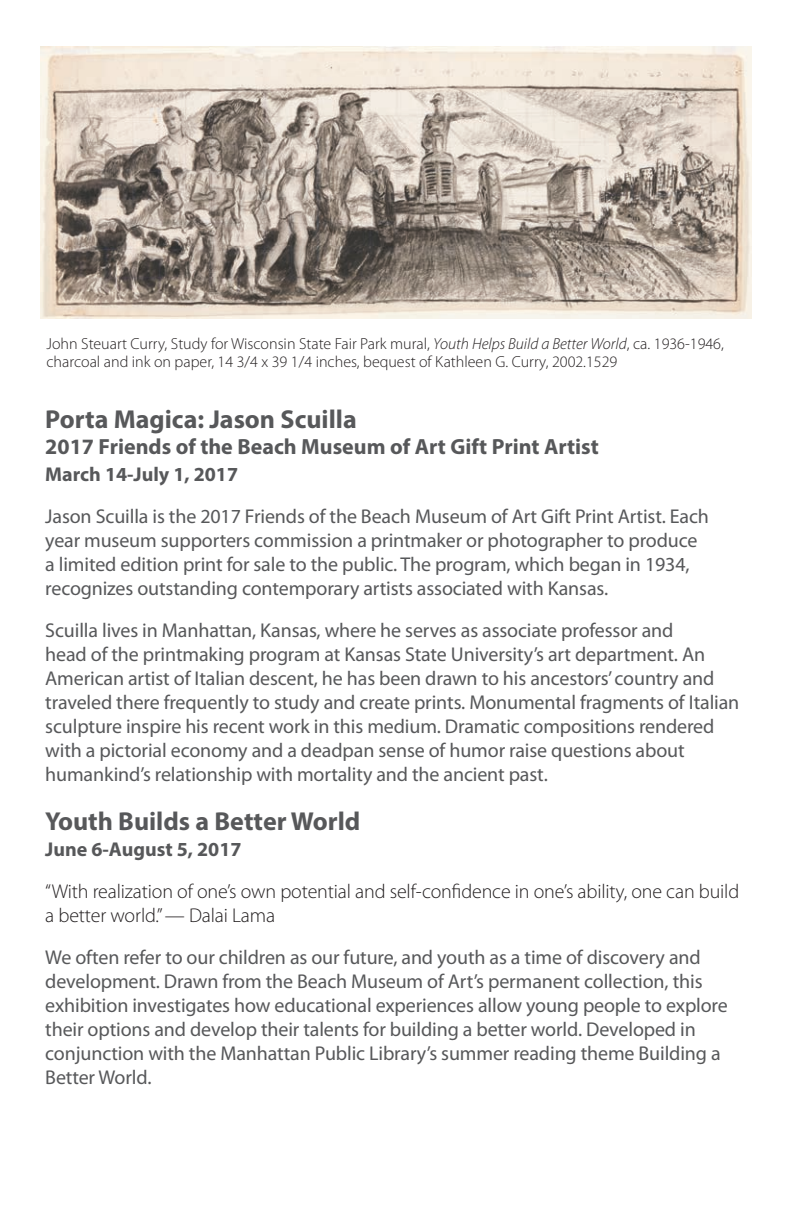
<style>
.page{position:relative;width:792px;height:1224px;background:#fff}
.page>*{position:absolute;margin:0;border:0;box-sizing:border-box;transform-origin:0 0}
.t1{font:700 26px "Myriad Pro";color:#57585a}
.t2{font:700 22px "Myriad Pro";color:#57585a}
.t3{font:20px/24px "Myriad Pro";letter-spacing:-.005em;color:#57585a}
.t4{font:300 20px/24px "Myriad Pro";letter-spacing:-.005em;color:#231f20}
.t5{font:700 20px "Myriad Pro";color:#57585a}
.t6{font:300 16px/18px "Myriad Pro";color:#231f20}
.s1{font-style:italic}
</style>
<div class="page">
<img style="left:40px;top:46px;width:711px;height:272px">
<p class="t6" style="left:46px;top:334px;width:679px">John Steuart Curry, Study for Wisconsin State Fair Park mural, <span class="s1">Youth Helps Build a Better World</span>, ca. 1936-1946, charcoal and ink on paper, 14 3/4 x 39 1/4 inches, bequest of Kathleen G. Curry, 2002.1529</p>
<h1 class="t1" style="left:45px;top:402px;width:313px">Porta Magica: Jason Scuilla</h1>
<p class="t2" style="left:45px;top:432px;width:555px">2017 Friends of the Beach Museum of Art Gift Print Artist</p>
<p class="t5" style="left:45px;top:461px;width:194px">March 14-July 1, 2017</p>
<p class="t3" style="left:45px;top:504px;width:665px">Jason Scuilla is the 2017 Friends of the Beach Museum of Art Gift Print Artist. Each year museum supporters commission a printmaker or photographer to produce a limited edition print for sale to the public. The program, which began in 1934, recognizes outstanding contemporary artists associated with Kansas.</p>
<p class="t3" style="left:45px;top:618px;width:696px">Scuilla lives in Manhattan, Kansas, where he serves as associate professor and<br>head of the printmaking program at Kansas State University’s art department. An American artist of Italian descent, he has been drawn to his ancestors’ country and traveled there frequently to study and create prints. Monumental fragments of Italian sculpture inspire his recent work in this medium. Dramatic compositions rendered with a pictorial economy and a deadpan sense of humor raise questions about humankind’s relationship with mortality and the ancient past.</p>
<h1 class="t1" style="left:45px;top:804px;width:317px">Youth Builds a Better World</h1>
<p class="t5" style="left:45px;top:836px;width:198px">June 6-August 5, 2017</p>
<p class="t4" style="left:45px;top:879px;width:695px">“With realization of one’s own potential and self-confidence in one’s ability, one can build a better world.” — Dalai Lama</p>
<p class="t3" style="left:45px;top:945px;width:684px">We often refer to our children as our future, and youth as a time of discovery and development. Drawn from the Beach Museum of Art’s permanent collection, this exhibition investigates how educational experiences allow young people to explore their options and develop their talents for building a better world. Developed in conjunction with the Manhattan Public Library’s summer reading theme Building a Better World.</p>
</div>
